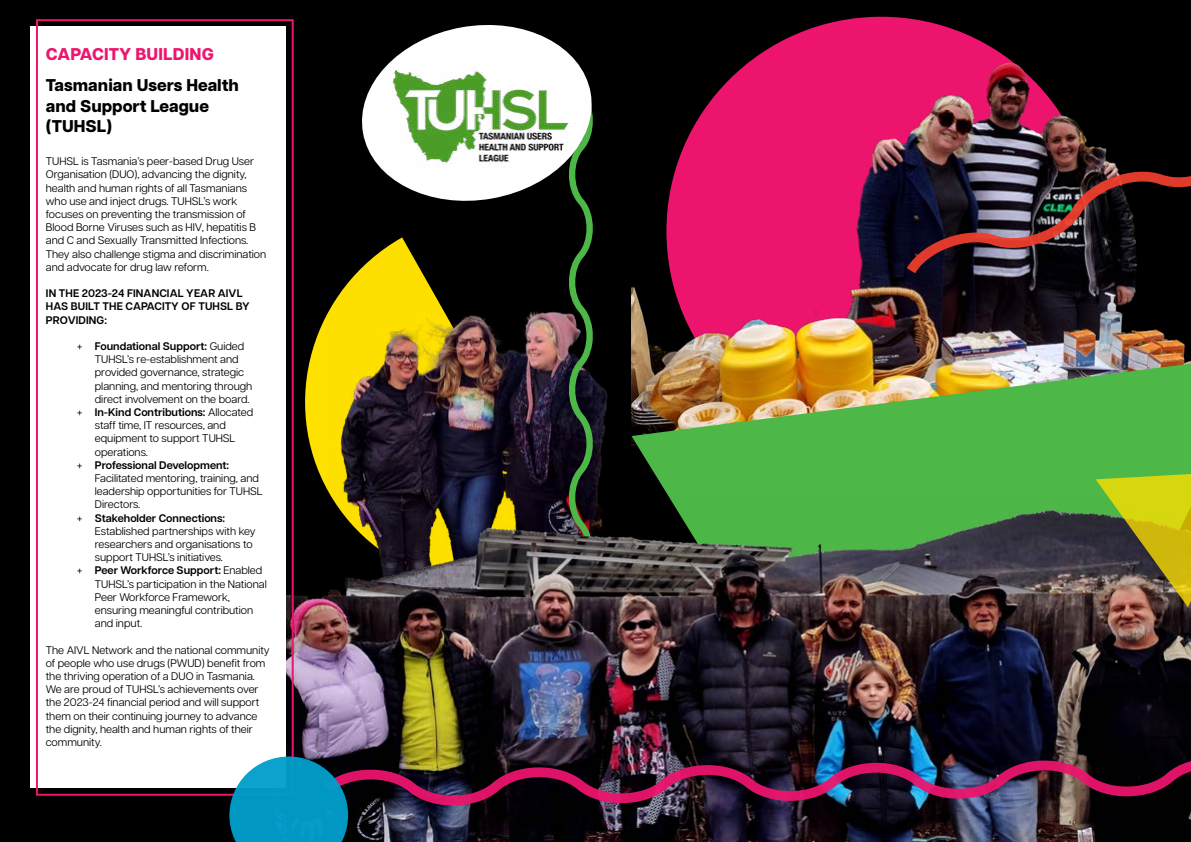
<style>
.page{position:relative;width:1191px;height:842px;background:#fff}
.page>*{position:absolute;margin:0;border:0;box-sizing:border-box;transform-origin:0 0}
.t1{font:800 17px/20.4px "Articulat CF";color:#000}
.t2{font:800 17px "Articulat CF";letter-spacing:.01em;color:#ed156e}
.t3{font:11px/13.2px "Articulat CF";color:#000}
.t4{font:600 11px/13.2px "Articulat CF";color:#000}
.s1{font-weight:400}
</style>
<div class="page">
<div style="left:0;top:0;width:595px;height:842px;background:#000"></div>
<div style="left:593px;top:0;width:598px;height:842px;background:#000"></div>
<svg style="left:305px;top:316px;width:21px;height:171px;fill:#ffe100"></svg>
<img style="left:326px;top:237px;width:282px;height:259px">
<svg style="left:560px;top:210px;width:41px;height:286px"></svg>
<svg style="left:362px;top:25px;width:231px;height:185px"></svg>
<img style="left:377px;top:57px;width:214px;height:119px">
<img style="left:631px;top:26px;width:560px;height:337px">
<img style="left:631px;top:363px;width:560px;height:133px">
<img style="left:286px;top:496px;width:905px;height:346px">
<div style="left:30px;top:26px;width:256px;height:761px;background:#fff"></div>
<div style="left:36px;top:19px;width:258px;height:777px;border:2px solid #ed156e"></div>
<img style="left:897px;top:136px;width:294px;height:148px">
<svg style="left:1095px;top:471px;width:96px;height:136px;background:#93902c"></svg>
<img style="left:314px;top:745px;width:877px;height:74px">
<svg style="left:229px;top:756px;width:119px;height:86px;background:#1792b8"></svg>
<h1 class="t2" style="left:46px;top:41px;width:170px">CAPACITY BUILDING</h1>
<h1 class="t1" style="left:46px;top:75px;width:195px">Tasmanian Users Health and Support League (TUHSL)</h1>
<p class="t3" style="left:46px;top:154px;width:222px">TUHSL is Tasmania’s peer-based Drug User Organisation (DUO), advancing the dignity, health and human rights of all Tasmanians who use and inject drugs. TUHSL’s work focuses on preventing the transmission of Blood Borne Viruses such as HIV, hepatitis B and C and Sexually Transmitted Infections.<br>They also challenge stigma and discrimination and advocate for drug law reform.</p>
<p class="t4" style="left:46px;top:286px;width:205px">IN THE 2023-24 FINANCIAL YEAR AIVL<br>HAS BUILT THE CAPACITY OF TUHSL BY<br>PROVIDING:</p>
<p class="t4" style="left:77px;top:339px;width:169px"><span class="s1">+</span> Foundational Support: <span class="s1">Guided</span></p>
<p class="t3" style="left:95px;top:352px;width:145px">TUHSL’s re-establishment and</p>
<p class="t3" style="left:95px;top:365px;width:151px">provided governance, strategic</p>
<p class="t3" style="left:95px;top:378px;width:159px">planning, and mentoring through</p>
<p class="t3" style="left:95px;top:392px;width:156px">direct involvement on the board.</p>
<p class="t4" style="left:77px;top:405px;width:178px"><span class="s1">+</span> In-Kind Contributions: <span class="s1">Allocated</span></p>
<p class="t3" style="left:95px;top:418px;width:132px">staff time, IT resources, and</p>
<p class="t3" style="left:95px;top:431px;width:142px">equipment to support TUHSL</p>
<p class="t3" style="left:95px;top:444px;width:55px">operations.</p>
<p class="t4" style="left:77px;top:458px;width:154px"><span class="s1">+</span> Professional Development:</p>
<p class="t3" style="left:95px;top:471px;width:166px">Facilitated mentoring, training, and</p>
<p class="t3" style="left:95px;top:484px;width:169px">leadership opportunities for TUHSL</p>
<p class="t3" style="left:95px;top:497px;width:47px">Directors.</p>
<p class="t4" style="left:77px;top:511px;width:150px"><span class="s1">+</span> Stakeholder Connections:</p>
<p class="t3" style="left:95px;top:524px;width:162px">Established partnerships with key</p>
<p class="t3" style="left:95px;top:537px;width:159px">researchers and organisations to</p>
<p class="t3" style="left:95px;top:550px;width:130px">support TUHSL’s initiatives.</p>
<p class="t4" style="left:77px;top:563px;width:187px"><span class="s1">+</span> Peer Workforce Support: <span class="s1">Enabled</span></p>
<p class="t3" style="left:95px;top:576px;width:173px">TUHSL’s participation in the National</p>
<p class="t3" style="left:95px;top:590px;width:137px">Peer Workforce Framework,</p>
<p class="t3" style="left:95px;top:603px;width:160px">ensuring meaningful contribution</p>
<p class="t3" style="left:95px;top:616px;width:49px">and input.</p>
<p class="t3" style="left:46px;top:642px;width:225px">The AIVL Network and the national community of people who use drugs (PWUD) benefit from the thriving operation of a DUO in Tasmania.<br>We are proud of TUHSL’s achievements over the 2023-24 financial period and will support them on their continuing journey to advance the dignity, health and human rights of their community.</p>
</div>
